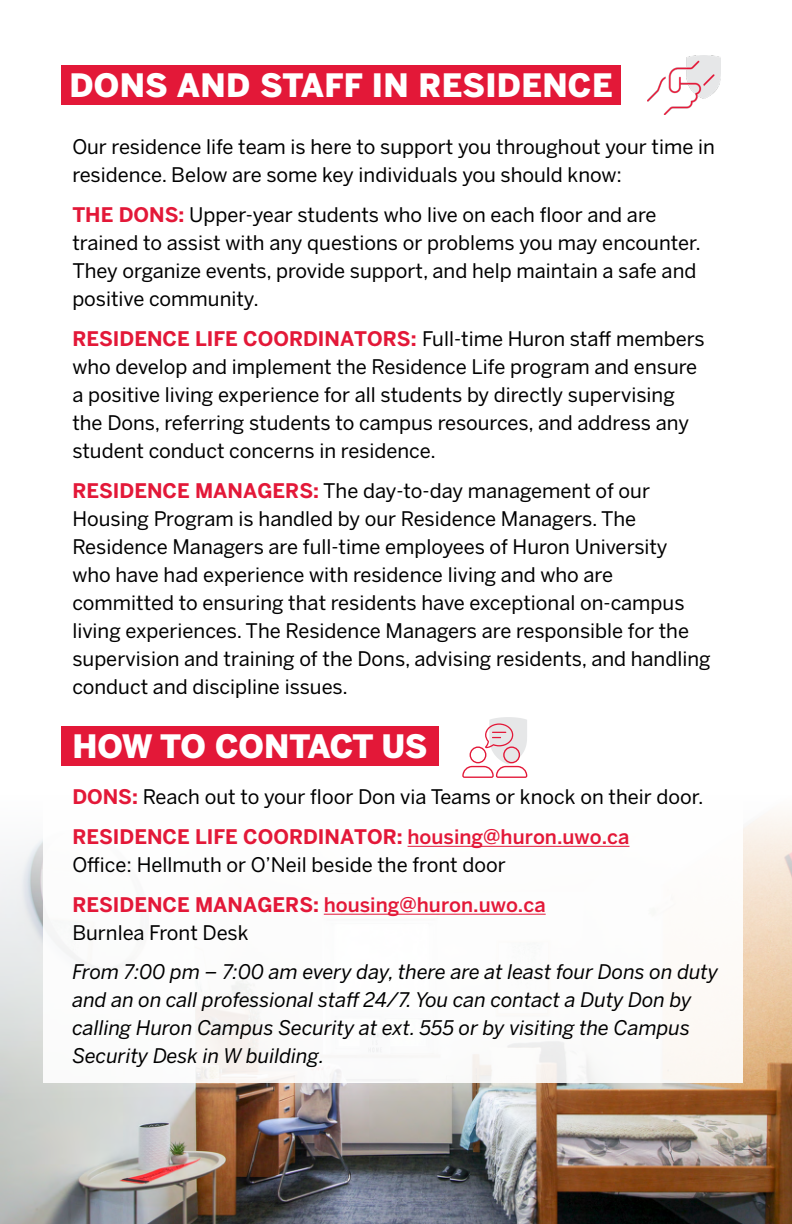
<style>
.page{position:relative;width:792px;height:1224px;background:#fff}
.page>*{position:absolute;margin:0;border:0;box-sizing:border-box;transform-origin:0 0}
.intro{font:900 32px "Benton Sans";letter-spacing:.01em;color:#fff}
.intro-2{font:900 32px "Benton Sans";letter-spacing:-.015em;color:#fff}
.intro-3{font:20px/28px "Benton Sans";color:#000}
.intro-4{font:italic 20px/28px "Benton Sans";color:#000}
.intro-5{font:500 20px/28px "Benton Sans";color:#e31838}
.s1{font-weight:700;color:#e31838}
.s2{font-weight:500;color:#e31838}
.s3{font-weight:700}
.s4{font-weight:400;color:#000}
</style>
<div class="page">
<img style="left:0;top:813px;width:792px;height:411px">
<div style="left:43px;top:704px;width:700px;height:379px;background:#fff"></div>
<div style="left:62px;top:65px;width:559px;height:39px;background:#e31838"></div>
<div style="left:62px;top:727px;width:377px;height:39px;background:#e31838"></div>
<hr style="left:408px;top:846px;width:221px;height:1px;background:#e31838">
<hr style="left:324px;top:914px;width:222px;height:1px;background:#e31838">
<svg style="left:462px;top:717px;width:65px;height:61px"></svg>
<img style="left:647px;top:56px;width:73px;height:59px">
<p class="intro" style="left:69px;top:66px;width:545px">DONS AND STAFF IN RESIDENCE</p>
<p class="intro-3" style="left:72px;top:133px;width:644px">Our residence life team is here to support you throughout your time in residence. Below are some key individuals you should know:</p>
<p class="intro-3" style="left:72px;top:201px;width:630px"><span class="s1">THE DONS:</span> Upper-year students who live on each floor and are trained to assist with any questions or problems you may encounter.<br>They organize events, provide support, and help maintain a safe and positive community.</p>
<p class="intro-3" style="left:72px;top:324px;width:634px"><span class="s1">RESIDENCE LIFE COORDINATORS:</span> Full-time Huron staff members who develop and implement the Residence Life program and ensure a positive living experience for all students by directly supervising the Dons, referring students to campus resources, and address any student conduct concerns in residence.</p>
<p class="intro-3" style="left:72px;top:476px;width:640px"><span class="s1">RESIDENCE MANAGERS:</span> The day-to-day management of our Housing Program is handled by our Residence Managers. The Residence Managers are full-time employees of Huron University who have had experience with residence living and who are committed to ensuring that residents have exceptional on-campus living experiences. The Residence Managers are responsible for the supervision and training of the Dons, advising residents, and handling conduct and discipline issues.</p>
<p class="intro-2" style="left:72px;top:727px;width:357px">HOW TO CONTACT US</p>
<p class="intro-3" style="left:72px;top:782px;width:633px"><span class="s1">DONS:</span> Reach out to your floor Don via Teams or knock on their door.</p>
<p class="intro-3" style="left:72px;top:822px;width:559px"><span class="s1">RESIDENCE LIFE COORDINATOR:</span> <span class="s2">housing@huron.uwo.ca<br></span>Office: Hellmuth or O’Neil beside the front door</p>
<p class="intro-5" style="left:72px;top:890px;width:475px"><span class="s3">RESIDENCE MANAGERS:</span> housing@huron.uwo.ca<br><span class="s4">Burnlea Front Desk</span></p>
<p class="intro-4" style="left:72px;top:958px;width:647px">From 7:00 pm – 7:00 am every day, there are at least four Dons on duty and an on call professional staff 24/7. You can contact a Duty Don by calling Huron Campus Security at ext. 555 or by visiting the Campus Security Desk in W building.</p>
</div>
